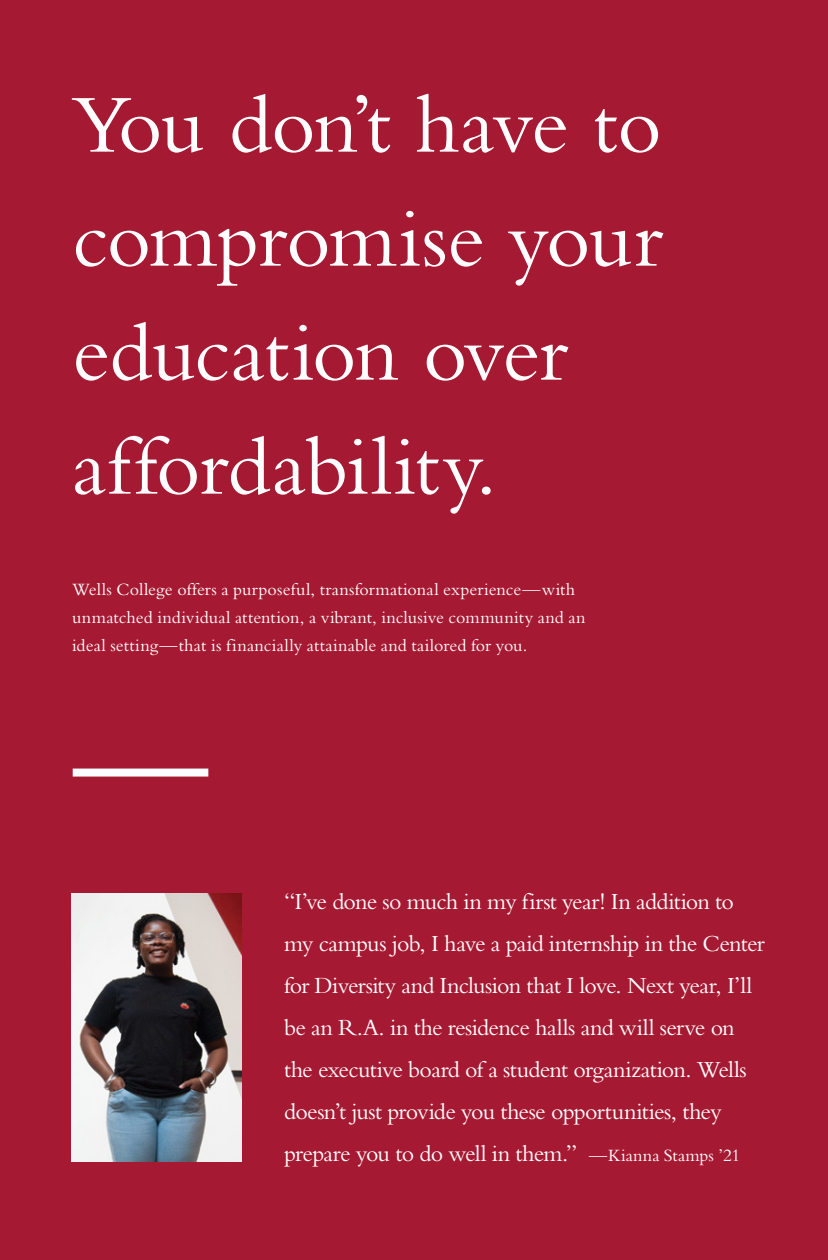
<style>
.page{position:relative;width:828px;height:1260px;background:#a61932}
.page>*{position:absolute;margin:0;border:0;box-sizing:border-box;transform-origin:0 0}
.t1{font:86px/114px "Bembo";letter-spacing:-.01em;color:#fff}
.t2{font:24px/42px "Bembo";letter-spacing:-.03em;color:#fff}
.t3{font:18px/28px "Bembo";letter-spacing:.01em;color:#fff}
.s1{font-size:18px}
</style>
<div class="page">
<img style="left:71px;top:894px;width:170px;height:267px">
<div style="left:73px;top:769px;width:135px;height:8px;background:#fff"></div>
<p class="t1" style="left:72px;top:66px;width:592px">You don’t have to compromise your education over affordability.</p>
<p class="t3" style="left:72px;top:575px;width:515px">Wells College offers a purposeful, transformational experience—with unmatched individual attention, a vibrant, inclusive community and an ideal setting—that is financially attainable and tailored for you.</p>
<p class="t2" style="left:284px;top:880px;width:482px">“I’ve done so much in my first year! In addition to my campus job, I have a paid internship in the Center for Diversity and Inclusion that I love. Next year, I’ll be an R.A. in the residence halls and will serve on the executive board of a student organization. Wells doesn’t just provide you these opportunities, they prepare you to do well in them.” <span class="s1">—Kianna Stamps ’21</span></p>
</div>
